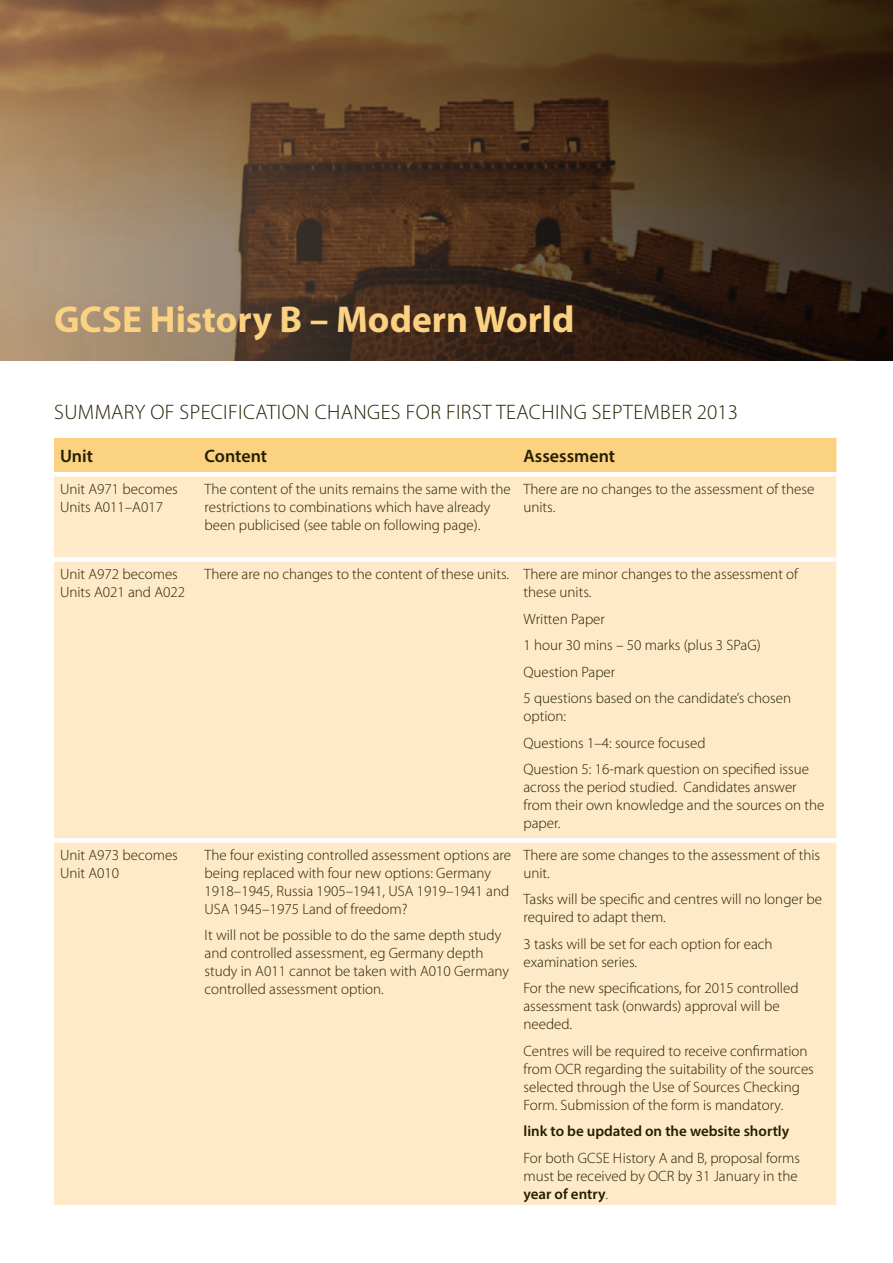
<style>
.page{position:relative;width:893px;height:1263px;background:#fff}
.page>*{position:absolute;margin:0;border:0;box-sizing:border-box;transform-origin:0 0}
.t1{font:700 37.5px "Myriad Pro";color:#fbd182}
.t2{font:300 21px "Myriad Pro";letter-spacing:.02em;color:#241e00}
.t3{font:600 18px "Myriad Pro";color:#241e00}
.t4{font:300 15px/18px "Myriad Pro";color:#241e00}
.t5{font:600 15px "Myriad Pro";color:#241e00}
.s1{font-weight:600}
</style>
<div class="page">
<svg style="left:0;top:0;width:893px;height:360px;background:#5f462f"></svg>
<div style="left:54px;top:438px;width:782px;height:34px;background:#fbd182"></div>
<div style="left:54px;top:476px;width:782px;height:729px;background:#feeac8"></div>
<p class="t1" style="left:54px;top:295px;width:522px">GCSE History B – Modern World</p>
<p class="t2" style="left:54px;top:401px;width:685px">SUMMARY OF SPECIFICATION CHANGES FOR FIRST TEACHING SEPTEMBER 2013</p>
<p class="t3" style="left:60px;top:444px;width:35px">Unit</p>
<p class="t3" style="left:205px;top:444px;width:64px">Content</p>
<p class="t3" style="left:523px;top:444px;width:93px">Assessment</p>
<p class="t4" style="left:60px;top:480px;width:119px">Unit A971 becomes<br>Units A011–A017</p>
<p class="t4" style="left:205px;top:480px;width:308px">The content of the units remains the same with the restrictions to combinations which have already been publicised (see table on following page).</p>
<p class="t4" style="left:523px;top:480px;width:292px">There are no changes to the assessment of these units.</p>
<p class="t4" style="left:60px;top:565px;width:127px">Unit A972 becomes<br>Units A021 and A022</p>
<p class="t4" style="left:205px;top:565px;width:306px">There are no changes to the content of these units.</p>
<p class="t4" style="left:523px;top:565px;width:276px">There are minor changes to the assessment of these units.</p>
<p class="t4" style="left:523px;top:610px;width:83px">Written Paper</p>
<p class="t4" style="left:523px;top:636px;width:239px">1 hour 30 mins – 50 marks (plus 3 SPaG)</p>
<p class="t4" style="left:523px;top:663px;width:93px">Question Paper</p>
<p class="t4" style="left:523px;top:689px;width:269px">5 questions based on the candidate’s chosen option:</p>
<p class="t4" style="left:523px;top:734px;width:184px">Questions 1–4: source focused</p>
<p class="t4" style="left:523px;top:760px;width:302px">Question 5: 16-mark question on specified issue across the period studied. Candidates answer from their own knowledge and the sources on the paper.</p>
<p class="t4" style="left:60px;top:846px;width:119px">Unit A973 becomes<br>Unit A010</p>
<p class="t4" style="left:205px;top:846px;width:308px">The four existing controlled assessment options are being replaced with four new options: Germany 1918–1945, Russia 1905–1941, USA 1919–1941 and USA 1945–1975 Land of freedom?</p>
<p class="t4" style="left:205px;top:927px;width:306px">It will not be possible to do the same depth study and controlled assessment, eg Germany depth study in A011 cannot be taken with A010 Germany controlled assessment option.</p>
<p class="t4" style="left:523px;top:846px;width:298px">There are some changes to the assessment of this unit.</p>
<p class="t4" style="left:523px;top:891px;width:300px">Tasks will be specific and centres will no longer be required to adapt them.</p>
<p class="t4" style="left:523px;top:935px;width:251px">3 tasks will be set for each option for each examination series.</p>
<p class="t4" style="left:523px;top:980px;width:277px">For the new specifications, for 2015 controlled assessment task (onwards) approval will be needed.</p>
<p class="t4" style="left:523px;top:1042px;width:292px">Centres will be required to receive confirmation from OCR regarding the suitability of the sources selected through the Use of Sources Checking Form. Submission of the form is mandatory.</p>
<p class="t5" style="left:523px;top:1122px;width:267px">link to be updated on the website shortly</p>
<p class="t4" style="left:523px;top:1149px;width:278px">For both GCSE History A and B, proposal forms must be received by OCR by 31 January in the <span class="s1">year of entry</span>.</p>
</div>
